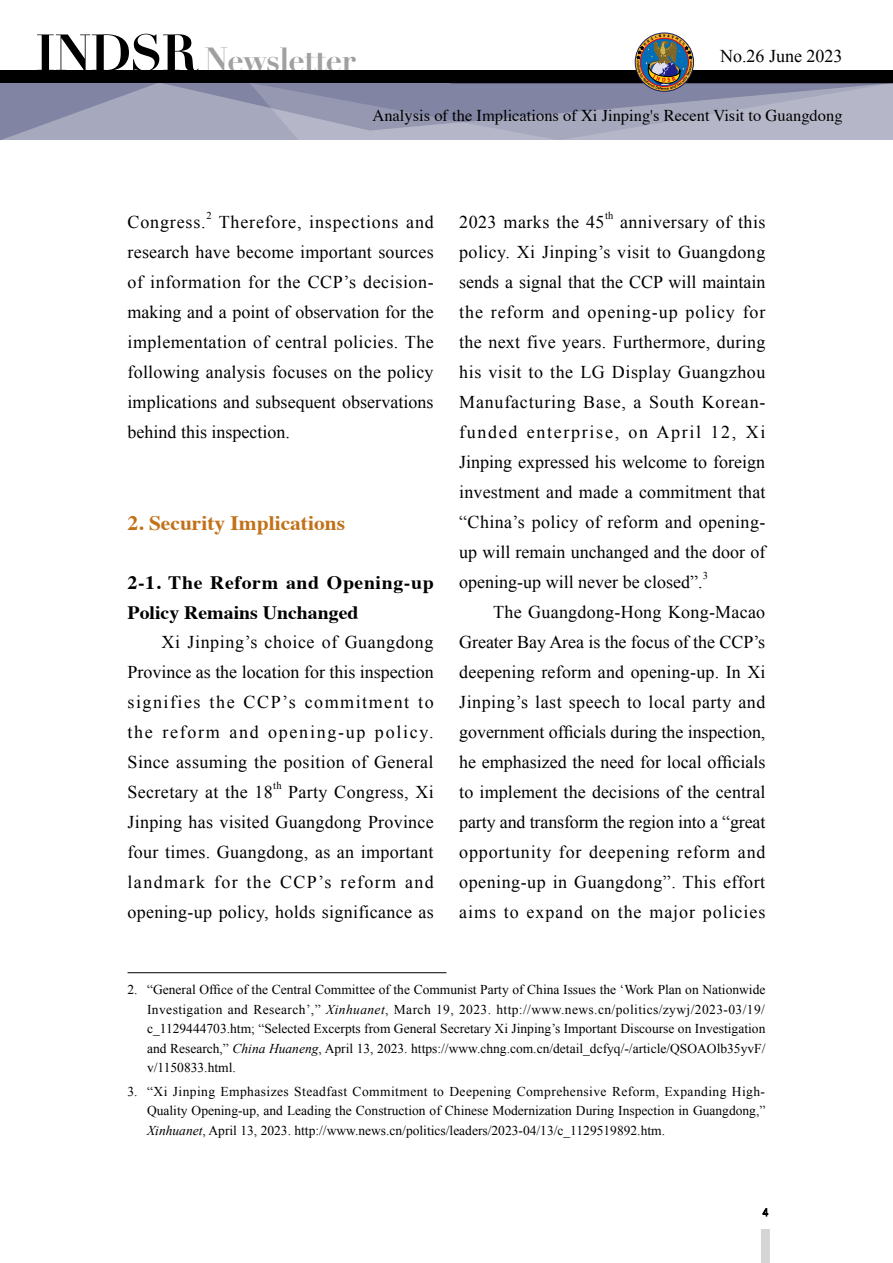
<style>
.page{position:relative;width:893px;height:1263px;background:#fff}
.page>*{position:absolute;margin:0;border:0;box-sizing:border-box;transform-origin:0 0}
.t1{font:700 32.7px "Didot";letter-spacing:-.03em;color:#9fa0a0}
.t2{font:700 20.4px "Times";color:#c27118;scale:1.05 1}
.t3{font:700 18.9px/30px "Times";color:#000;scale:1.05 1}
.t4{font:18px/30px "Times New Roman";letter-spacing:.015em;color:#000;text-align:justify}
.t5{font:18px "Times New Roman";letter-spacing:.045em;color:#000}
.t6{font:16.5px "Times";color:#000}
.t7{font:13.5px/19.5px "Times New Roman";color:#000;text-align:justify}
.t8{font:10.5px "Times New Roman";color:#000}
.s1{font-size:50.55px;color:#000}
.s2{font-style:italic}
</style>
<div class="page">
<svg style="left:0;top:83px;width:249px;height:57px;background:#979ab2"></svg>
<svg style="left:763px;top:1208px;width:5px;height:8px"></svg>
<div style="left:0;top:70px;width:893px;height:13px;background:#000"></div>
<svg style="left:249px;top:34px;width:644px;height:106px"></svg>
<div style="left:761px;top:1229px;width:9px;height:34px;background:#d5d5d6"></div>
<hr style="left:128px;top:972px;width:318px;height:1px;background:#000">
<h1 class="t1" style="left:35px;top:38px;width:322px"><span class="s1">INDSR</span> Newsletter</h1>
<p class="t4" style="left:720px;top:41px;width:124px">No.26 June 2023</p>
<p class="t6" style="left:372px;top:100px;width:472px">Analysis of the Implications of Xi Jinping's Recent Visit to Guangdong</p>
<p class="t5" style="left:128px;top:209px;width:80px">Congress.</p>
<p class="t8" style="left:206px;top:209px;width:7px">2</p>
<p class="t4" style="left:128px;top:206px;width:308px;text-indent:91px">Therefore, inspections and research have become important sources of information for the CCP’s decision&shy;making and a point of observation for the implementation of central policies. The following analysis focuses on the policy implications and subsequent observations behind this inspection.</p>
<p class="t2" style="left:128px;top:503px;width:209px">2. Security Implications</p>
<p class="t3" style="left:128px;top:565px;width:293px">2-1. The Reform and Opening-up<br>Policy Remains Unchanged</p>
<p class="t4" style="left:128px;top:626px;width:308px;text-indent:34px">Xi Jinping’s choice of Guangdong Province as the location for this inspection signifies the CCP’s commitment to the reform and opening-up policy.<br>Since assuming the position of General Secretary at the 18</p>
<p class="t8" style="left:273px;top:779px;width:10px">th</p>
<p class="t4" style="left:128px;top:776px;width:308px;text-indent:161px">Party Congress, Xi Jinping has visited Guangdong Province four times. Guangdong, as an important landmark for the CCP’s reform and opening-up policy, holds significance as</p>
<p class="t4" style="left:459px;top:206px;width:147px">2023 marks the 45</p>
<p class="t8" style="left:605px;top:209px;width:10px">th</p>
<p class="t4" style="left:459px;top:206px;width:308px;text-indent:161px">anniversary of this policy. Xi Jinping’s visit to Guangdong sends a signal that the CCP will maintain the reform and opening-up policy for the next five years. Furthermore, during his visit to the LG Display Guangzhou Manufacturing Base, a South Korean&shy;funded enterprise, on April 12, Xi Jinping expressed his welcome to foreign investment and made a commitment that “China’s policy of reform and opening&shy;up will remain unchanged and the door of opening-up will never be closed”.</p>
<p class="t8" style="left:703px;top:569px;width:7px">3</p>
<p class="t4" style="left:459px;top:596px;width:308px;text-indent:34px">The Guangdong-Hong Kong-Macao Greater Bay Area is the focus of the CCP’s deepening reform and opening-up. In Xi Jinping’s last speech to local party and government officials during the inspection, he emphasized the need for local officials to implement the decisions of the central party and transform the region into a “great opportunity for deepening reform and opening-up in Guangdong”. This effort aims to expand on the major policies</p>
<p class="t7" style="left:147px;top:980px;width:620px;text-indent:-19px">2. “General Office of the Central Committee of the Communist Party of China Issues the ‘Work Plan on Nationwide Investigation and Research’,” <span class="s2">Xinhuanet</span>, March 19, 2023. http://www.news.cn/politics/zywj/2023-03/19/ c_1129444703.htm; “Selected Excerpts from General Secretary Xi Jinping’s Important Discourse on Investigation and Research,” <span class="s2">China Huaneng</span>, April 13, 2023. https://www.chng.com.cn/detail_dcfyq/-/article/QSOAOlb35yvF/ v/1150833.html.</p>
<p class="t7" style="left:147px;top:1081px;width:620px;text-indent:-19px">3. “Xi Jinping Emphasizes Steadfast Commitment to Deepening Comprehensive Reform, Expanding High-Quality Opening-up, and Leading the Construction of Chinese Modernization During Inspection in Guangdong,” <span class="s2">Xinhuanet</span>, April 13, 2023. http://www.news.cn/politics/leaders/2023-04/13/c_1129519892.htm.</p>
</div>
